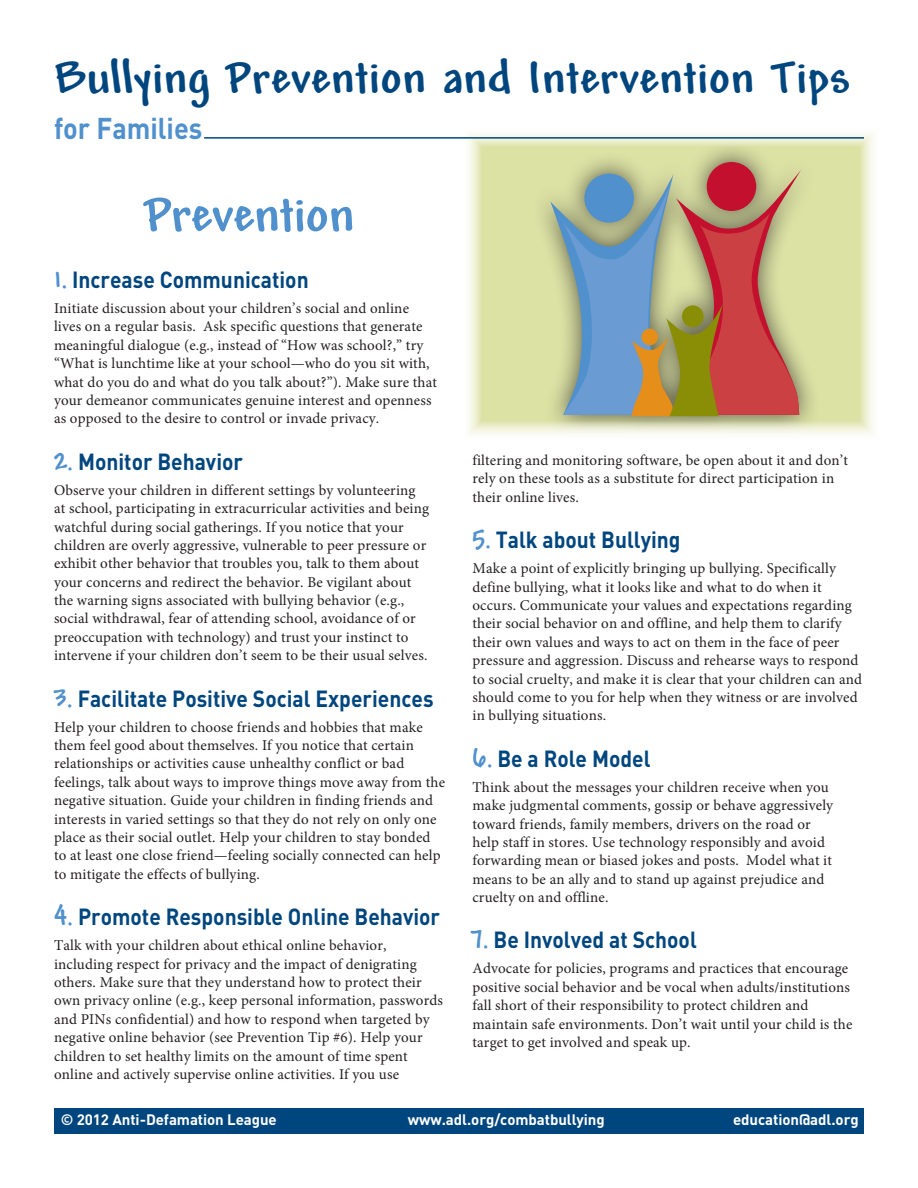
<style>
.page{position:relative;width:918px;height:1188px;background:#fff}
.page>*{position:absolute;margin:0;border:0;box-sizing:border-box;transform-origin:0 0}
.t1{font:700 54px "Mead";letter-spacing:-.005em;color:#5090cc}
.t2{font:700 49.5px "Mead";letter-spacing:.01em;color:#00467e}
.t3{font:700 29.7px "DIN";color:#5090cc;scale:.91 1}
.Subheading{font:700 23.1px "DIN";color:#00467e;scale:.91 1}
.t4{font:15px/18.5px "Minion Pro";letter-spacing:.01em;color:#231f20}
.Subheading-2{font:700 15px "DIN";letter-spacing:-.005em;color:#fff}
.s1{font-family:"Mead";font-size:29.7px;color:#5090cc}
</style>
<div class="page">
<div style="left:54px;top:1108px;width:810px;height:26px;background:#00467e"></div>
<svg style="left:468px;top:133px;width:405px;height:301px;background:#e2e6b4"></svg>
<div style="left:531px;top:140px;width:290px;height:299px;background:#231f20;opacity:.75"></div>
<div style="left:707px;top:162px;width:49px;height:49px;background:#c3102f;border-radius:50%"></div>
<svg style="left:550px;top:170px;width:251px;height:246px;background:#a79180"></svg>
<hr style="left:204px;top:137px;width:660px;height:2px;background:#00467e">
<p class="t2" style="left:54px;top:50px;width:797px">Bullying Prevention and Intervention Tips</p>
<p class="t3" style="left:54px;top:108px;width:165px">for Families</p>
<p class="t1" style="left:145px;top:185px;width:211px">Prevention</p>
<p class="Subheading" style="left:54px;top:264px;width:281px"><span class="s1">1.</span> Increase Communication</p>
<p class="t4" style="left:54px;top:299px;width:385px">Initiate discussion about your children’s social and online lives on a regular basis. Ask specific questions that generate meaningful dialogue (e.g., instead of “How was school?,” try “What is lunchtime like at your school—who do you sit with, what do you do and what do you talk about?”). Make sure that your demeanor communicates genuine interest and openness as opposed to the desire to control or invade privacy.</p>
<p class="Subheading" style="left:54px;top:446px;width:209px"><span class="s1">2.</span> Monitor Behavior</p>
<p class="t4" style="left:54px;top:481px;width:377px">Observe your children in different settings by volunteering at school, participating in extracurricular activities and being watchful during social gatherings. If you notice that your children are overly aggressive, vulnerable to peer pressure or exhibit other behavior that troubles you, talk to them about your concerns and redirect the behavior. Be vigilant about the warning signs associated with bullying behavior (e.g., social withdrawal, fear of attending school, avoidance of or preoccupation with technology) and trust your instinct to intervene if your children don’t seem to be their usual selves.</p>
<p class="Subheading" style="left:54px;top:683px;width:419px"><span class="s1">3.</span> Facilitate Positive Social Experiences</p>
<p class="t4" style="left:54px;top:718px;width:393px">Help your children to choose friends and hobbies that make them feel good about themselves. If you notice that certain relationships or activities cause unhealthy conflict or bad feelings, talk about ways to improve things move away from the negative situation. Guide your children in finding friends and interests in varied settings so that they do not rely on only one place as their social outlet. Help your children to stay bonded to at least one close friend—feeling socially connected can help to mitigate the effects of bullying.</p>
<p class="Subheading" style="left:54px;top:902px;width:426px"><span class="s1">4.</span> Promote Responsible Online Behavior</p>
<p class="t4" style="left:54px;top:936px;width:390px">Talk with your children about ethical online behavior, including respect for privacy and the impact of denigrating others. Make sure that they understand how to protect their own privacy online (e.g., keep personal information, passwords and PINs confidential) and how to respond when targeted by negative online behavior (see Prevention Tip #6). Help your children to set healthy limits on the amount of time spent online and actively supervise online activities. If you use</p>
<p class="t4" style="left:472px;top:451px;width:377px">filtering and monitoring software, be open about it and don’t rely on these tools as a substitute for direct participation in their online lives.</p>
<p class="Subheading" style="left:472px;top:525px;width:230px"><span class="s1">5.</span> Talk about Bullying</p>
<p class="t4" style="left:472px;top:559px;width:391px">Make a point of explicitly bringing up bullying. Specifically define bullying, what it looks like and what to do when it occurs. Communicate your values and expectations regarding their social behavior on and offline, and help them to clarify their own values and ways to act on them in the face of peer pressure and aggression. Discuss and rehearse ways to respond to social cruelty, and make it is clear that your children can and should come to you for help when they witness or are involved in bullying situations.</p>
<p class="Subheading" style="left:472px;top:743px;width:197px"><span class="s1">6.</span> Be a Role Model</p>
<p class="t4" style="left:472px;top:778px;width:362px">Think about the messages your children receive when you make judgmental comments, gossip or behave aggressively toward friends, family members, drivers on the road or help staff in stores. Use technology responsibly and avoid forwarding mean or biased jokes and posts. Model what it means to be an ally and to stand up against prejudice and cruelty on and offline.</p>
<p class="Subheading" style="left:472px;top:925px;width:248px"><span class="s1">7.</span> Be Involved at School</p>
<p class="t4" style="left:472px;top:960px;width:381px">Advocate for policies, programs and practices that encourage positive social behavior and be vocal when adults/institutions fall short of their responsibility to protect children and maintain safe environments. Don’t wait until your child is the target to get involved and speak up.</p>
<p class="Subheading-2" style="left:61px;top:1110px;width:218px">© 2012 Anti-Defamation League</p>
<p class="Subheading-2" style="left:408px;top:1110px;width:198px">www.adl.org/combatbullying</p>
<p class="Subheading-2" style="left:733px;top:1110px;width:127px">education@adl.org</p>
</div>
